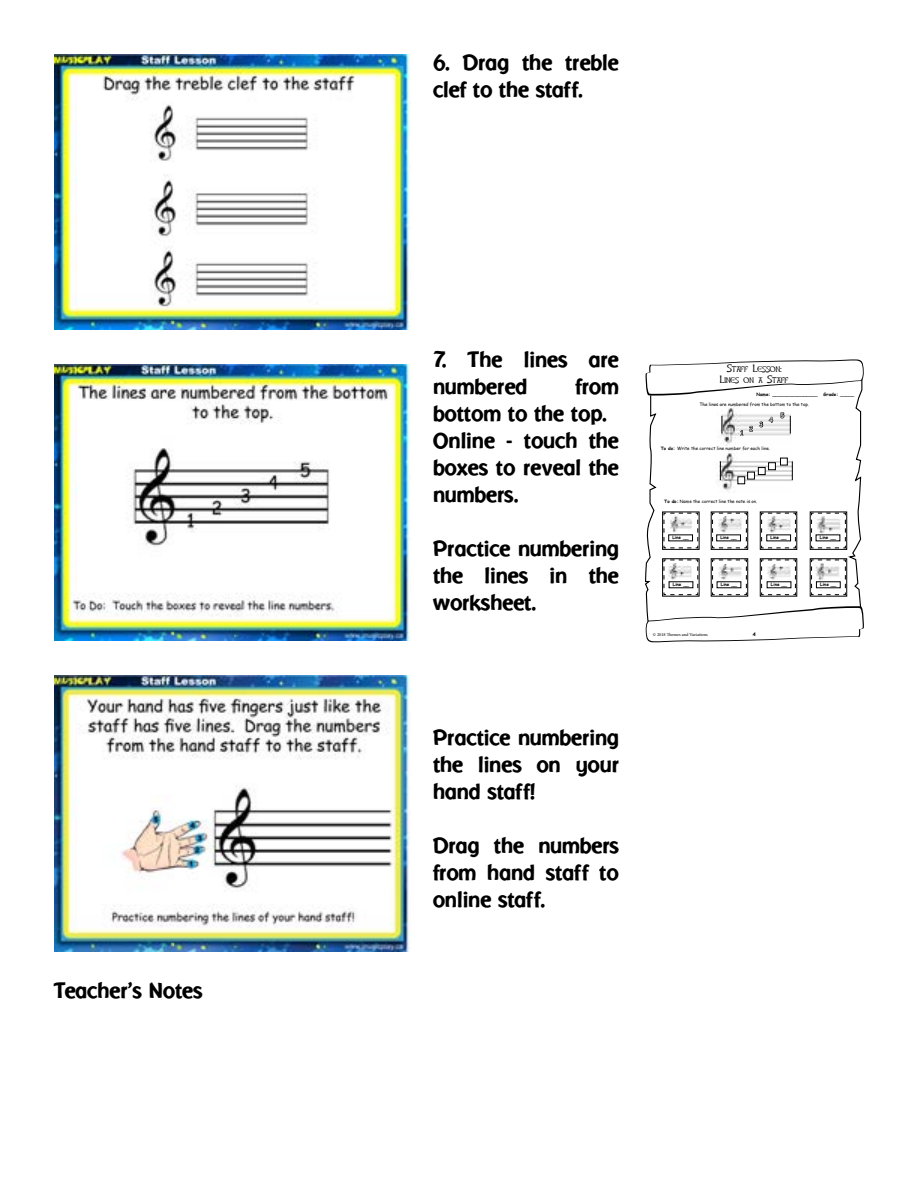
<style>
.page{position:relative;width:918px;height:1188px;background:#fff}
.page>*{position:absolute;margin:0;border:0;box-sizing:border-box;transform-origin:0 0}
.t1{font:22.5px/27px "Res Publica";color:#000}
.t2{font:9.3px/11.2px "Celtic Hand";color:#000;text-align:center}
.t3{font:6.3px "Comic Sans MS";color:#fff}
.t4{font:5.25px "Res Publica";color:#000}
.t5{font:4.5px "Comic Sans MS";color:#000}
.t6{font:700 4.5px "Comic Sans MS";color:#000}
.t7{font:4.5px "Minion Pro";color:#000}
.s1{font-weight:700}
</style>
<div class="page">
<img style="left:54px;top:54px;width:356px;height:275px">
<img style="left:54px;top:676px;width:356px;height:275px">
<img style="left:54px;top:365px;width:356px;height:275px">
<svg style="left:645px;top:396px;width:217px;height:209px"></svg>
<svg style="left:645px;top:359px;width:219px;height:37px"></svg>
<svg style="left:645px;top:605px;width:219px;height:38px"></svg>
<img style="left:718px;top:404px;width:72px;height:41px">
<svg style="left:722px;top:416px;width:1px;height:18px"></svg>
<svg style="left:790px;top:416px;width:1px;height:18px"></svg>
<svg style="left:740px;top:430px;width:3px;height:6px"></svg>
<svg style="left:749px;top:426px;width:4px;height:6px"></svg>
<svg style="left:759px;top:422px;width:4px;height:5px"></svg>
<svg style="left:769px;top:417px;width:4px;height:6px"></svg>
<svg style="left:780px;top:413px;width:4px;height:5px"></svg>
<img style="left:716px;top:449px;width:76px;height:43px">
<svg style="left:720px;top:461px;width:1px;height:19px"></svg>
<svg style="left:792px;top:461px;width:1px;height:19px"></svg>
<div style="left:738px;top:477px;width:7px;height:7px;background:#fff"></div>
<div style="left:738px;top:477px;width:7px;height:7px;border:1px solid #000"></div>
<div style="left:748px;top:472px;width:6px;height:7px;background:#fff"></div>
<div style="left:747px;top:472px;width:8px;height:7px;border:1px solid #000"></div>
<div style="left:758px;top:468px;width:7px;height:7px;background:#fff"></div>
<div style="left:758px;top:467px;width:7px;height:8px;border:1px solid #000"></div>
<div style="left:769px;top:463px;width:6px;height:7px;background:#fff"></div>
<div style="left:768px;top:463px;width:8px;height:7px;border:1px solid #000"></div>
<div style="left:781px;top:458px;width:6px;height:7px;background:#fff"></div>
<div style="left:780px;top:458px;width:7px;height:7px;border:1px solid #000"></div>
<svg style="left:664px;top:514px;width:33px;height:34px"></svg>
<div style="left:662px;top:512px;width:37px;height:38px;border:1px solid #000"></div>
<svg style="left:713px;top:514px;width:33px;height:34px"></svg>
<div style="left:711px;top:512px;width:37px;height:38px;border:1px solid #000"></div>
<svg style="left:762px;top:514px;width:33px;height:34px"></svg>
<div style="left:760px;top:512px;width:37px;height:38px;border:1px solid #000"></div>
<svg style="left:812px;top:514px;width:33px;height:34px"></svg>
<div style="left:810px;top:512px;width:37px;height:38px;border:1px solid #000"></div>
<svg style="left:664px;top:561px;width:33px;height:33px"></svg>
<div style="left:662px;top:559px;width:37px;height:37px;border:1px solid #000"></div>
<svg style="left:713px;top:561px;width:33px;height:33px"></svg>
<div style="left:711px;top:559px;width:37px;height:37px;border:1px solid #000"></div>
<svg style="left:762px;top:561px;width:33px;height:33px"></svg>
<div style="left:760px;top:559px;width:37px;height:37px;border:1px solid #000"></div>
<svg style="left:812px;top:561px;width:33px;height:33px"></svg>
<div style="left:810px;top:559px;width:37px;height:37px;border:1px solid #000"></div>
<p class="t1" style="left:54px;top:977px;width:150px">Teacher’s Notes</p>
<p class="t1" style="left:433px;top:49px;width:187px">6. Drag the treble clef to the staff.</p>
<p class="t1" style="left:433px;top:346px;width:187px">7. The lines are numbered</p>
<p class="t1" style="left:433px;top:373px;width:187px;text-indent:143px">from bottom to the top.<br>Online - touch the boxes to reveal the numbers.</p>
<p class="t1" style="left:433px;top:535px;width:187px;text-align:justify">Practice numbering the lines in the worksheet.</p>
<p class="t2" style="left:720px;top:362px;width:70px">Staff Lesson:<br>Lines on a Staff</p>
<p class="t6" style="left:756px;top:391px;width:63px">Name: ________________</p>
<p class="t6" style="left:823px;top:391px;width:32px">Grade: _____</p>
<p class="t5" style="left:699px;top:401px;width:111px">The lines are numbered from the bottom to the top.</p>
<p class="t5" style="left:661px;top:445px;width:111px"><span class="s1">To do:</span> Write the correct line number for each line.</p>
<p class="t3" style="left:780px;top:411px;width:5px">5</p>
<p class="t3" style="left:769px;top:415px;width:5px">4</p>
<p class="t3" style="left:759px;top:420px;width:5px">3</p>
<p class="t3" style="left:749px;top:424px;width:5px">2</p>
<p class="t3" style="left:740px;top:429px;width:4px">1</p>
<p class="t5" style="left:664px;top:498px;width:95px"><span class="s1">To do:</span> Name the correct line the note is on.</p>
<p class="t6" style="left:673px;top:534px;width:18px">Line __</p>
<p class="t6" style="left:720px;top:534px;width:18px">Line __</p>
<p class="t6" style="left:771px;top:534px;width:18px">Line __</p>
<p class="t6" style="left:820px;top:534px;width:18px">Line __</p>
<p class="t6" style="left:673px;top:581px;width:18px">Line __</p>
<p class="t6" style="left:721px;top:581px;width:18px">Line __</p>
<p class="t6" style="left:771px;top:581px;width:18px">Line __</p>
<p class="t6" style="left:820px;top:581px;width:18px">Line __</p>
<p class="t7" style="left:653px;top:632px;width:56px">© 2018 Themes and Variations</p>
<p class="t4" style="left:753px;top:631px;width:4px">4</p>
<p class="t1" style="left:433px;top:724px;width:187px;text-align:justify">Practice numbering the lines on your hand staff!</p>
<p class="t1" style="left:433px;top:832px;width:187px;text-align:justify">Drag the numbers from hand staff to online staff.</p>
</div>
